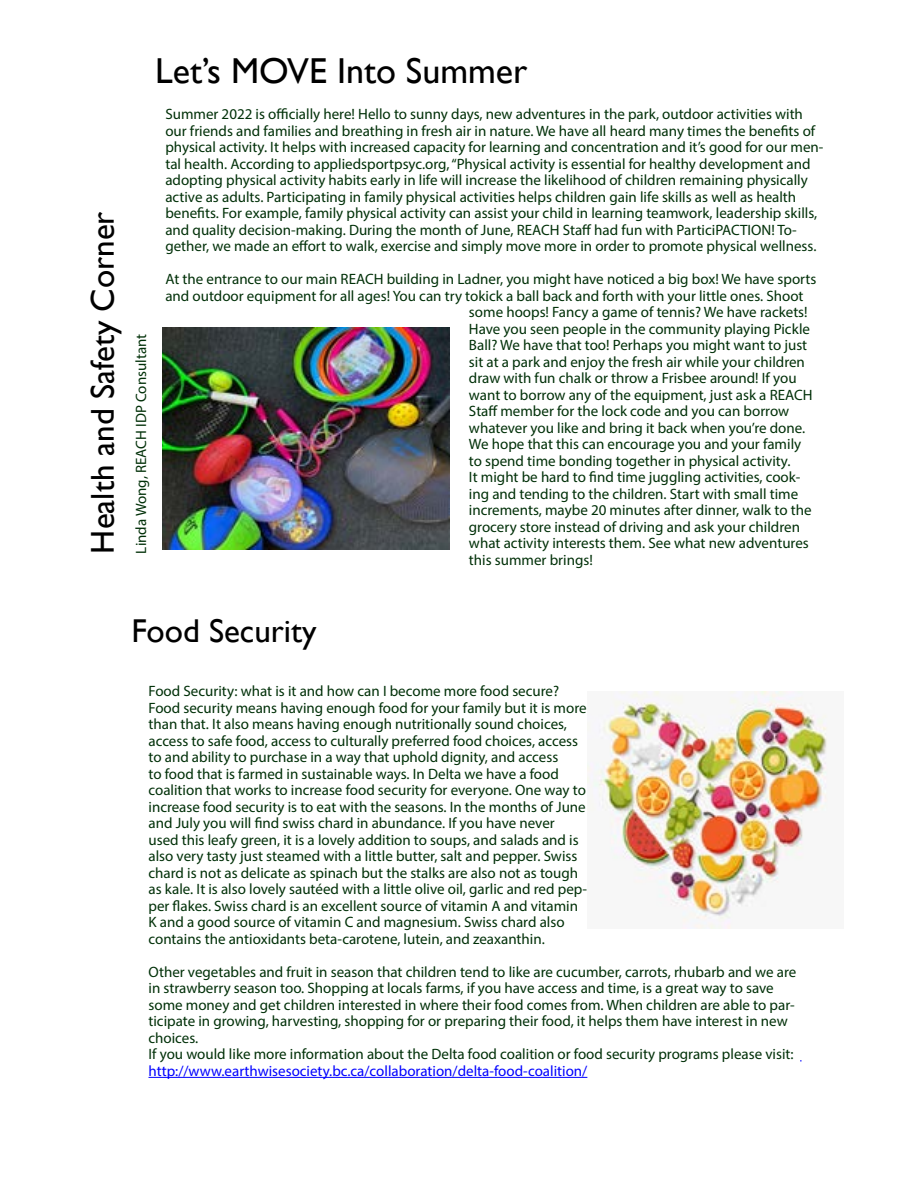
<style>
.page{position:relative;width:918px;height:1188px;background:#fff}
.page>*{position:absolute;margin:0;border:0;box-sizing:border-box;transform-origin:0 0}
.t1{font:36px "Gill Sans";color:#000}
.t2{font:33px "Gill Sans";color:#000}
.t3{font:15px/16.5px "Myriad Pro";color:#003008}
.t4{font:15px "Myriad Pro";color:#00f}
</style>
<div class="page">
<hr style="left:148px;top:1077px;width:439px;height:1px;background:#00f">
<img style="left:162px;top:327px;width:287px;height:223px">
<img style="left:587px;top:691px;width:241px;height:238px">
<h2 class="t2" style="left:84px;top:554px;width:344px;rotate:-90deg">Health and Safety Corner</h2>
<h1 class="t1" style="left:155px;top:50px;width:374px">Let’s MOVE Into Summer</h1>
<p class="t3" style="left:133px;top:554px;width:221px;rotate:-90deg">Linda Wong, REACH IDP Consultant</p>
<p class="t3" style="left:165px;top:106px;width:660px">Summer 2022 is officially here! Hello to sunny days, new adventures in the park, outdoor activities with our friends and families and breathing in fresh air in nature. We have all heard many times the benefits of physical activity. It helps with increased capacity for learning and concentration and it’s good for our men&shy;tal health. According to appliedsportpsyc.org, “Physical activity is essential for healthy development and adopting physical activity habits early in life will increase the likelihood of children remaining physically active as adults. Participating in family physical activities helps children gain life skills as well as health benefits. For example, family physical activity can assist your child in learning teamwork, leadership skills, and quality decision-making. During the month of June, REACH Staff had fun with ParticiPACTION! To&shy;gether, we made an effort to walk, exercise and simply move more in order to promote physical wellness.</p>
<p class="t3" style="left:165px;top:271px;width:653px">At the entrance to our main REACH building in Ladner, you might have noticed a big box! We have sports</p>
<p class="t3" style="left:165px;top:287px;width:640px">and outdoor equipment for all ages! You can try tokick a ball back and forth with your little ones. Shoot</p>
<p class="t3" style="left:469px;top:304px;width:340px">some hoops! Fancy a game of tennis? We have rackets!</p>
<p class="t3" style="left:469px;top:320px;width:343px">Have you seen people in the community playing Pickle</p>
<p class="t3" style="left:469px;top:337px;width:340px">Ball? We have that too! Perhaps you might want to just</p>
<p class="t3" style="left:469px;top:353px;width:337px">sit at a park and enjoy the fresh air while your children</p>
<p class="t3" style="left:469px;top:370px;width:329px">draw with fun chalk or throw a Frisbee around! If you</p>
<p class="t3" style="left:469px;top:386px;width:345px">want to borrow any of the equipment, just ask a REACH</p>
<p class="t3" style="left:469px;top:403px;width:322px">Staff member for the lock code and you can borrow</p>
<p class="t3" style="left:469px;top:419px;width:338px">whatever you like and bring it back when you’re done.</p>
<p class="t3" style="left:469px;top:436px;width:334px">We hope that this can encourage you and your family</p>
<p class="t3" style="left:469px;top:452px;width:323px">to spend time bonding together in physical activity.</p>
<p class="t3" style="left:469px;top:469px;width:333px">It might be hard to find time juggling activities, cook-</p>
<p class="t3" style="left:469px;top:485px;width:331px">ing and tending to the children. Start with small time</p>
<p class="t3" style="left:469px;top:502px;width:344px">increments, maybe 20 minutes after dinner, walk to the</p>
<p class="t3" style="left:469px;top:518px;width:333px">grocery store instead of driving and ask your children</p>
<p class="t3" style="left:469px;top:535px;width:341px">what activity interests them. See what new adventures</p>
<p class="t3" style="left:469px;top:551px;width:125px">this summer brings!</p>
<h2 class="t2" style="left:132px;top:612px;width:187px">Food Security</h2>
<p class="t3" style="left:148px;top:683px;width:440px">Food Security: what is it and how can I become more food secure?<br>Food security means having enough food for your family but it is more than that. It also means having enough nutritionally sound choices, access to safe food, access to culturally preferred food choices, access to and ability to purchase in a way that uphold dignity, and access<br>to food that is farmed in sustainable ways. In Delta we have a food coalition that works to increase food security for everyone. One way to increase food security is to eat with the seasons. In the months of June and July you will find swiss chard in abundance. If you have never used this leafy green, it is a lovely addition to soups, and salads and is also very tasty just steamed with a little butter, salt and pepper. Swiss chard is not as delicate as spinach but the stalks are also not as tough as kale. It is also lovely sautéed with a little olive oil, garlic and red pep&shy;per flakes. Swiss chard is an excellent source of vitamin A and vitamin K and a good source of vitamin C and magnesium. Swiss chard also contains the antioxidants beta-carotene, lutein, and zeaxanthin.</p>
<p class="t3" style="left:148px;top:963px;width:649px">Other vegetables and fruit in season that children tend to like are cucumber, carrots, rhubarb and we are in strawberry season too. Shopping at locals farms, if you have access and time, is a great way to save some money and get children interested in where their food comes from. When children are able to par&shy;ticipate in growing, harvesting, shopping for or preparing their food, it helps them have interest in new choices.<br>If you would like more information about the Delta food coalition or food security programs please visit:</p>
<p class="t4" style="left:148px;top:1062px;width:440px">http://www.earthwisesociety.bc.ca/collaboration/delta-food-coalition/</p>
</div>
